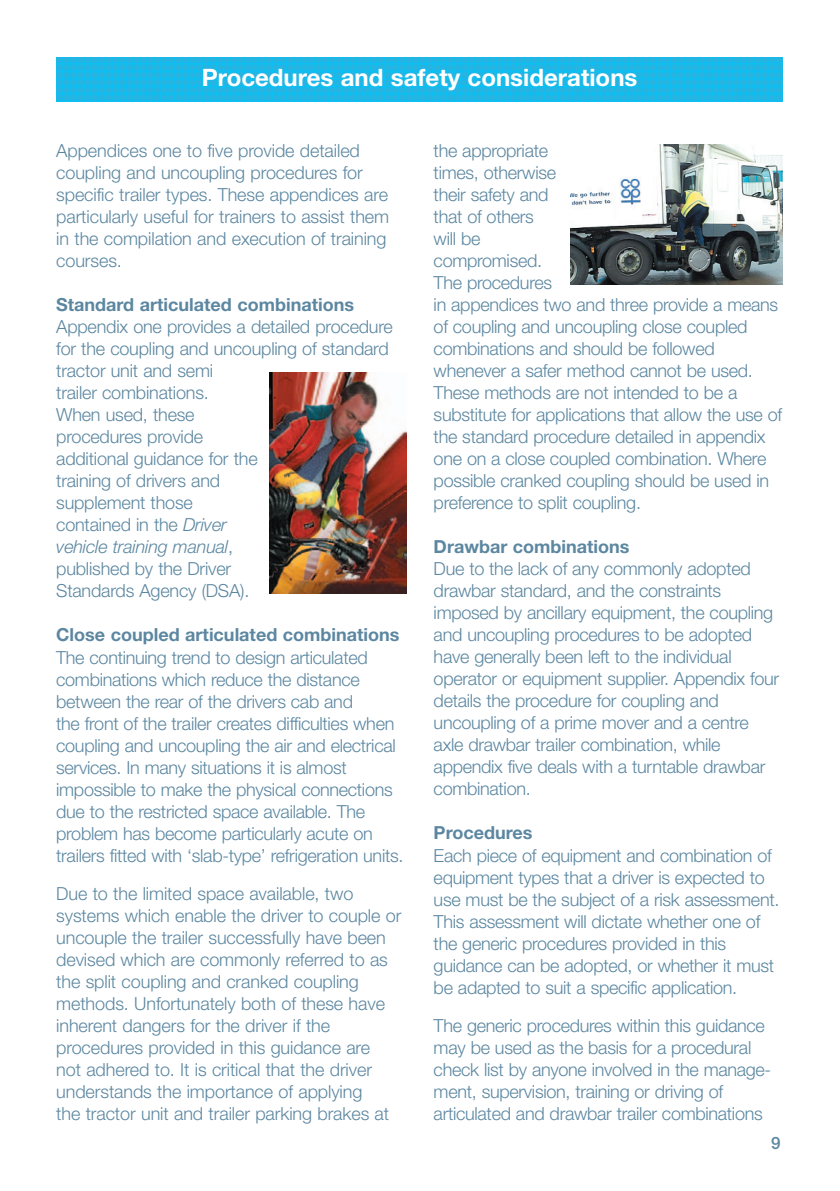
<style>
.page{position:relative;width:840px;height:1191px;background:#fff}
.page>*{position:absolute;margin:0;border:0;box-sizing:border-box;transform-origin:0 0}
.t1{font:700 24px "Helvetica Neue";color:#fff}
.t2{font:300 18px/22px "Helvetica Neue";letter-spacing:-.015em;color:#5c87a1}
.t3{font:700 18px "Helvetica Neue";color:#5c87a1}
.t4{font:500 17px "Helvetica Neue";color:#5c87a1}
.s1{font-style:italic}
</style>
<div class="page">
<svg style="left:56px;top:57px;width:726px;height:1px"></svg>
<img style="left:56px;top:58px;width:726px;height:43px">
<img style="left:270px;top:372px;width:136px;height:221px">
<img style="left:570px;top:145px;width:212px;height:139px">
<h1 class="t1" style="left:202px;top:69px;width:437px">Procedures and safety considerations</h1>
<p class="t2" style="left:56px;top:141px;width:334px">Appendices one to five provide detailed coupling and uncoupling procedures for specific trailer types. These appendices are particularly useful for trainers to assist them in the compilation and execution of training courses.</p>
<p class="t3" style="left:56px;top:298px;width:299px">Standard articulated combinations</p>
<p class="t2" style="left:56px;top:318px;width:338px">Appendix one provides a detailed procedure for the coupling and uncoupling of standard tractor unit and semi<br>trailer combinations.<br>When used, these<br>procedures provide<br>additional guidance for the<br>training of drivers and<br>supplement those<br>contained in the <span class="s1">Driver<br>vehicle training manual</span>,<br>published by the Driver<br>Standards Agency (DSA).</p>
<p class="t3" style="left:56px;top:628px;width:344px">Close coupled articulated combinations</p>
<p class="t2" style="left:56px;top:648px;width:348px">The continuing trend to design articulated combinations which reduce the distance between the rear of the drivers cab and<br>the front of the trailer creates difficulties when coupling and uncoupling the air and electrical services. In many situations it is almost impossible to make the physical connections due to the restricted space available. The problem has become particularly acute on trailers fitted with ‘slab-type’ refrigeration units.</p>
<p class="t2" style="left:56px;top:884px;width:346px">Due to the limited space available, two systems which enable the driver to couple or uncouple the trailer successfully have been devised which are commonly referred to as the split coupling and cranked coupling methods. Unfortunately both of these have inherent dangers for the driver if the procedures provided in this guidance are<br>not adhered to. It is critical that the driver understands the importance of applying<br>the tractor unit and trailer parking brakes at</p>
<p class="t2" style="left:433px;top:141px;width:350px">the appropriate<br>times, otherwise<br>their safety and<br>that of others<br>will be<br>compromised.<br>The procedures<br>in appendices two and three provide a means of coupling and uncoupling close coupled combinations and should be followed whenever a safer method cannot be used.<br>These methods are not intended to be a substitute for applications that allow the use of the standard procedure detailed in appendix one on a close coupled combination. Where possible cranked coupling should be used in preference to split coupling.</p>
<p class="t3" style="left:433px;top:540px;width:197px">Drawbar combinations</p>
<p class="t2" style="left:433px;top:559px;width:347px">Due to the lack of any commonly adopted drawbar standard, and the constraints imposed by ancillary equipment, the coupling and uncoupling procedures to be adopted have generally been left to the individual operator or equipment supplier. Appendix four details the procedure for coupling and uncoupling of a prime mover and a centre axle drawbar trailer combination, while appendix five deals with a turntable drawbar combination.</p>
<p class="t3" style="left:433px;top:826px;width:100px">Procedures</p>
<p class="t2" style="left:433px;top:846px;width:347px">Each piece of equipment and combination of equipment types that a driver is expected to use must be the subject of a risk assessment.<br>This assessment will dictate whether one of the generic procedures provided in this guidance can be adopted, or whether it must be adapted to suit a specific application.</p>
<p class="t2" style="left:433px;top:1016px;width:339px">The generic procedures within this guidance may be used as the basis for a procedural check list by anyone involved in the manage&shy;ment, supervision, training or driving of articulated and drawbar trailer combinations</p>
<p class="t4" style="left:770px;top:1136px;width:11px">9</p>
</div>
